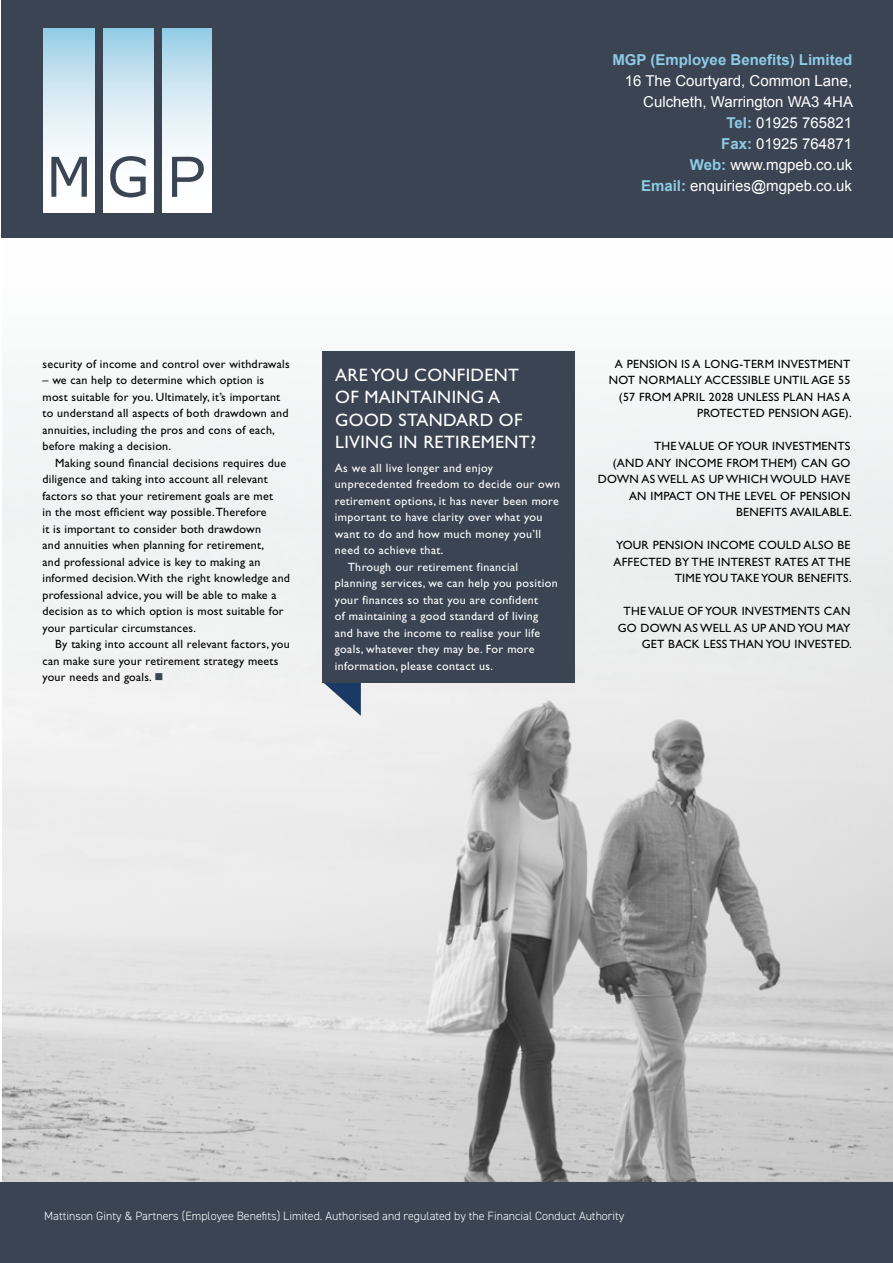
<style>
.page{position:relative;width:893px;height:1263px;background:#fff}
.page>*{position:absolute;margin:0;border:0;box-sizing:border-box;transform-origin:0 0}
.t1{font:18px/22.5px "Gill Sans";letter-spacing:.02em;color:#fff}
.t2{font:15px/21px "Arial";color:#fff;text-align:right}
.t3{font:700 15px "Arial";color:#8dcbe5}
.t4{font:12px/16.5px "Gill Sans";letter-spacing:.02em;color:#000;text-align:right}
.t5{font:12px "Gill Sans";letter-spacing:.03em;color:#fff}
.t6{font:300 12px "DIN2014";color:#fff}
.s1{font-weight:700;color:#8dcbe5}
</style>
<div class="page">
<img style="left:2px;top:351px;width:891px;height:831px">
<svg style="left:323px;top:683px;width:38px;height:33px"></svg>
<div style="left:323px;top:351px;width:252px;height:332px;background:#3b4453"></div>
<div style="left:2px;top:0;width:891px;height:237px;background:#3b4453"></div>
<svg style="left:162px;top:28px;width:50px;height:185px;background:#d6ebf4"></svg>
<svg style="left:104px;top:28px;width:49px;height:185px;background:#d5eaf4"></svg>
<svg style="left:44px;top:28px;width:51px;height:185px;background:#d6eaf4"></svg>
<svg style="left:110px;top:156px;width:36px;height:41px"></svg>
<svg style="left:51px;top:157px;width:36px;height:40px"></svg>
<svg style="left:172px;top:157px;width:32px;height:40px"></svg>
<div style="left:0;top:1182px;width:893px;height:81px;background:#3b4453"></div>
<svg style="left:155px;top:673px;width:7px;height:7px"></svg>
<p class="t3" style="left:612px;top:51px;width:241px">MGP (Employee Benefits) Limited</p>
<p class="t2" style="left:625px;top:70px;width:230px">16 The Courtyard, Common Lane,<br>Culcheth, Warrington WA3 4HA<br><span class="s1">Tel:</span> 01925 765821<br><span class="s1">Fax:</span> 01925 764871<br><span class="s1">Web:</span> www.mgpeb.co.uk<br><span class="s1">Email:</span> enquiries@mgpeb.co.uk</p>
<p class="t4" style="left:43px;top:355px;width:249px">security of income and control over withdrawals</p>
<p class="t4" style="left:43px;top:372px;width:247px;text-align:left">– we can help to determine which option is most suitable for you. Ultimately, it’s important to understand all aspects of both drawdown and annuities, including the pros and cons of each, before making a decision.</p>
<p class="t4" style="left:43px;top:454px;width:249px;text-align:left;text-indent:13px">Making sound financial decisions requires due diligence and taking into account all relevant factors so that your retirement goals are met<br>in the most efficient way possible. Therefore<br>it is important to consider both drawdown<br>and annuities when planning for retirement,<br>and professional advice is key to making an informed decision. With the right knowledge and professional advice, you will be able to make a decision as to which option is most suitable for your particular circumstances.</p>
<p class="t4" style="left:43px;top:636px;width:249px;text-align:left;text-indent:13px">By taking into account all relevant factors, you can make sure your retirement strategy meets your needs and goals.</p>
<h1 class="t1" style="left:335px;top:363px;width:202px">ARE YOU CONFIDENT<br>OF MAINTAINING A<br>GOOD STANDARD OF<br>LIVING IN RETIREMENT?</h1>
<p class="t5" style="left:335px;top:461px;width:160px">As we all live longer and enjoy</p>
<p class="t5" style="left:335px;top:477px;width:227px">unprecedented freedom to decide our own</p>
<p class="t5" style="left:335px;top:494px;width:225px">retirement options, it has never been more</p>
<p class="t5" style="left:335px;top:510px;width:209px">important to have clarity over what you</p>
<p class="t5" style="left:335px;top:527px;width:208px">want to do and how much money you’ll</p>
<p class="t5" style="left:335px;top:543px;width:110px">need to achieve that.</p>
<p class="t5" style="left:348px;top:560px;width:172px">Through our retirement financial</p>
<p class="t5" style="left:335px;top:576px;width:224px">planning services, we can help you position</p>
<p class="t5" style="left:335px;top:593px;width:205px">your finances so that you are confident</p>
<p class="t5" style="left:335px;top:609px;width:205px">of maintaining a good standard of living</p>
<p class="t5" style="left:335px;top:626px;width:207px">and have the income to realise your life</p>
<p class="t5" style="left:335px;top:642px;width:201px">goals, whatever they may be. For more</p>
<p class="t5" style="left:335px;top:659px;width:160px">information, please contact us.</p>
<p class="t4" style="left:609px;top:355px;width:244px">A PENSION IS A LONG-TERM INVESTMENT NOT NORMALLY ACCESSIBLE UNTIL AGE 55 (57 FROM APRIL 2028 UNLESS PLAN HAS A PROTECTED PENSION AGE).</p>
<p class="t4" style="left:598px;top:438px;width:255px">THE VALUE OF YOUR INVESTMENTS<br>(AND ANY INCOME FROM THEM) CAN GO<br>DOWN AS WELL AS UP WHICH WOULD HAVE<br>AN IMPACT ON THE LEVEL OF PENSION<br>BENEFITS AVAILABLE.</p>
<p class="t4" style="left:613px;top:537px;width:240px">YOUR PENSION INCOME COULD ALSO BE<br>AFFECTED BY THE INTEREST RATES AT THE<br>TIME YOU TAKE YOUR BENEFITS.</p>
<p class="t4" style="left:618px;top:603px;width:235px">THE VALUE OF YOUR INVESTMENTS CAN<br>GO DOWN AS WELL AS UP AND YOU MAY<br>GET BACK LESS THAN YOU INVESTED.</p>
<p class="t6" style="left:44px;top:1209px;width:582px">Mattinson Ginty &amp; Partners (Employee Benefits) Limited. Authorised and regulated by the Financial Conduct Authority</p>
</div>
